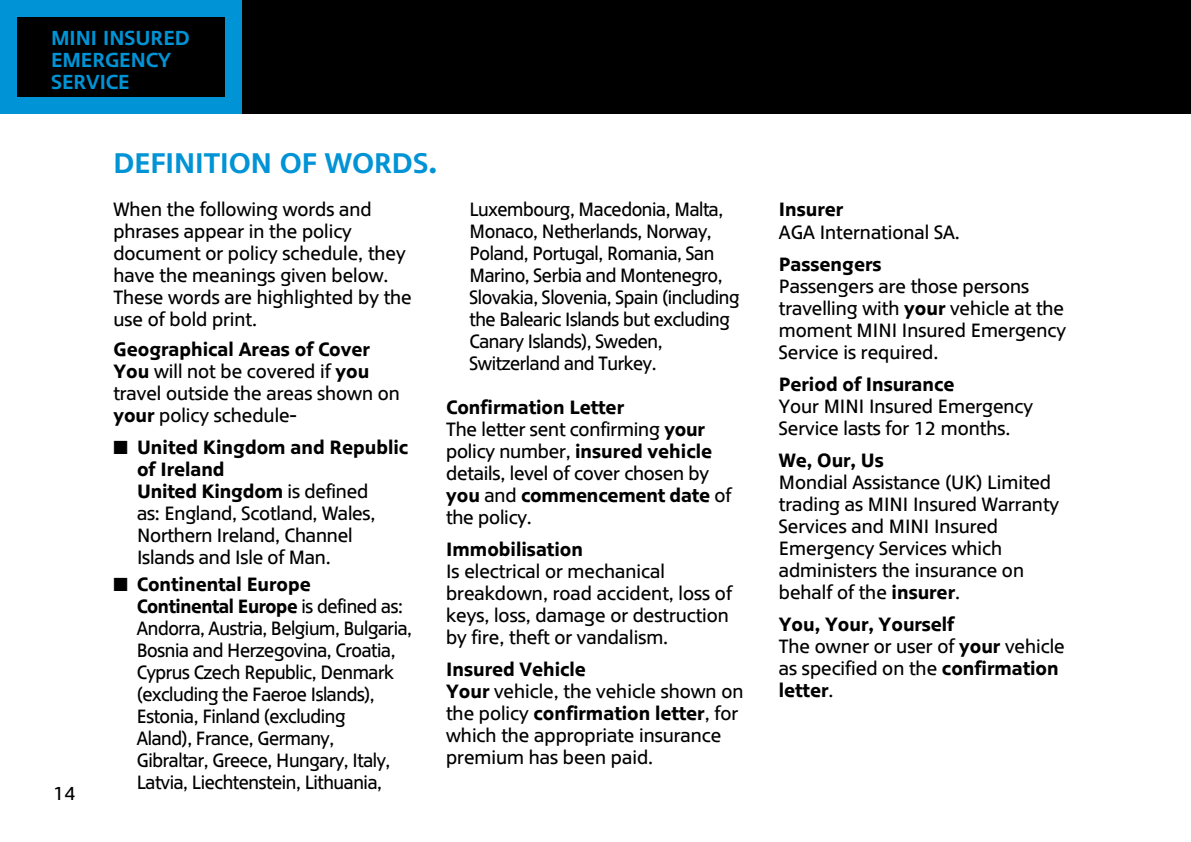
<style>
.page{position:relative;width:1191px;height:842px;background:#fff}
.page>*{position:absolute;margin:0;border:0;box-sizing:border-box;transform-origin:0 0}
.t1{font:28px "MINI Type Headline";color:#0093d5}
.t2{font:20px/22px "MINI Type Headline";color:#0093d5}
.t3{font:19px/22px "MINI Type";color:#000}
.t4{font:19px/22px "MINI Type";letter-spacing:-.02em;color:#000;scale:.96 1}
.t5{font:700 19px "MINI Type";color:#000}
.s1{font-weight:700}
</style>
<div class="page">
<div style="left:0;top:0;width:1191px;height:113px;background:#000"></div>
<div style="left:0;top:0;width:242px;height:113px;background:#0093d5"></div>
<div style="left:17px;top:17px;width:208px;height:79px;background:#000"></div>
<p class="t2" style="left:51px;top:25px;width:140px">MINI INSURED<br>EMERGE</p>
<p class="t2" style="left:131px;top:47px;width:25px">NCY</p>
<p class="t2" style="left:51px;top:69px;width:14px">SERV</p>
<p class="t2" style="left:100px;top:69px;width:19px">ICE</p>
<p class="t3" style="left:54px;top:782px;width:24px">14</p>
<h1 class="t1" style="left:113px;top:144px;width:325px">DEFINITION OF WORDS.</h1>
<p class="t3" style="left:113px;top:198px;width:300px">When the following words and phrases appear in the policy document or policy schedule, they have the meanings given below.<br>These words are highlighted by the use of bold print.</p>
<p class="t3" style="left:113px;top:338px;width:288px"><span class="s1">Geographical Areas of Cover<br>You</span> will not be covered if <span class="s1">you </span>travel outside the areas shown on <span class="s1">your</span> policy schedule-</p>
<p class="t3" style="left:137px;top:436px;width:273px;text-indent:-24px">■ <span class="s1">United Kingdom and Republic of Ireland<br>United Kingdom</span> is defined<br>as: England, Scotland, Wales,<br>Northern Ireland, Channel<br>Islands and Isle of Man.</p>
<p class="t4" style="left:137px;top:574px;width:288px;text-indent:-23px">■ <span class="s1">Continental Europe<br>Continental Europe</span> is defined as:<br>Andorra, Austria, Belgium, Bulgaria,<br>Bosnia and Herzegovina, Croatia,<br>Cyprus Czech Republic, Denmark (excluding the Faeroe Islands),<br>Estonia, Finland (excluding<br>Aland), France, Germany,<br>Gibraltar, Greece, Hungary, Italy,<br>Latvia, Liechtenstein, Lithuania,</p>
<p class="t4" style="left:469px;top:198px;width:283px">Luxembourg, Macedonia, Malta,<br>Monaco, Netherlands, Norway,<br>Poland, Portugal, Romania, San<br>Marino, Serbia and Montenegro,<br>Slovakia, Slovenia, Spain (including the Balearic Islands but excluding<br>Canary Islands), Sweden,<br>Switzerland and Turkey.</p>
<p class="t3" style="left:446px;top:396px;width:287px"><span class="s1">Confirmation Letter<br></span>The letter sent confirming <span class="s1">your </span>policy number, <span class="s1">insured vehicle </span>details, level of cover chosen by <span class="s1">you</span> and <span class="s1">commencement date</span> of the policy.</p>
<p class="t5" style="left:446px;top:538px;width:138px">Immobilisation</p>
<p class="t3" style="left:446px;top:560px;width:287px">Is electrical or mechanical breakdown, road accident, loss of keys, loss, damage or destruction by fire, theft or vandalism.</p>
<p class="t3" style="left:446px;top:658px;width:299px"><span class="s1">Insured Vehicle<br>Your</span> vehicle, the vehicle shown on the policy <span class="s1">confirmation letter</span>, for which the appropriate insurance premium has been paid.</p>
<p class="t5" style="left:779px;top:198px;width:66px">Insurer</p>
<p class="t3" style="left:779px;top:221px;width:183px">AGA International SA.</p>
<p class="t5" style="left:779px;top:253px;width:104px">Passengers</p>
<p class="t3" style="left:779px;top:275px;width:289px">Passengers are those persons travelling with <span class="s1">your</span> vehicle at the moment MINI Insured Emergency<br>Service is required.</p>
<p class="t5" style="left:779px;top:373px;width:177px">Period of Insurance</p>
<p class="t3" style="left:779px;top:395px;width:256px">Your MINI Insured Emergency<br>Service lasts for 12 months.</p>
<p class="t5" style="left:779px;top:449px;width:106px">We, Our, Us</p>
<p class="t3" style="left:779px;top:471px;width:282px">Mondial Assistance (UK) Limited trading as MINI Insured Warranty<br>Services and MINI Insured<br>Emergency Services which administers the insurance on behalf of the <span class="s1">insurer</span>.</p>
<p class="t3" style="left:779px;top:613px;width:287px"><span class="s1">You, Your, Yourself<br></span>The owner or user of <span class="s1">your</span> vehicle as specified on the <span class="s1">confirmation letter</span>.</p>
</div>
